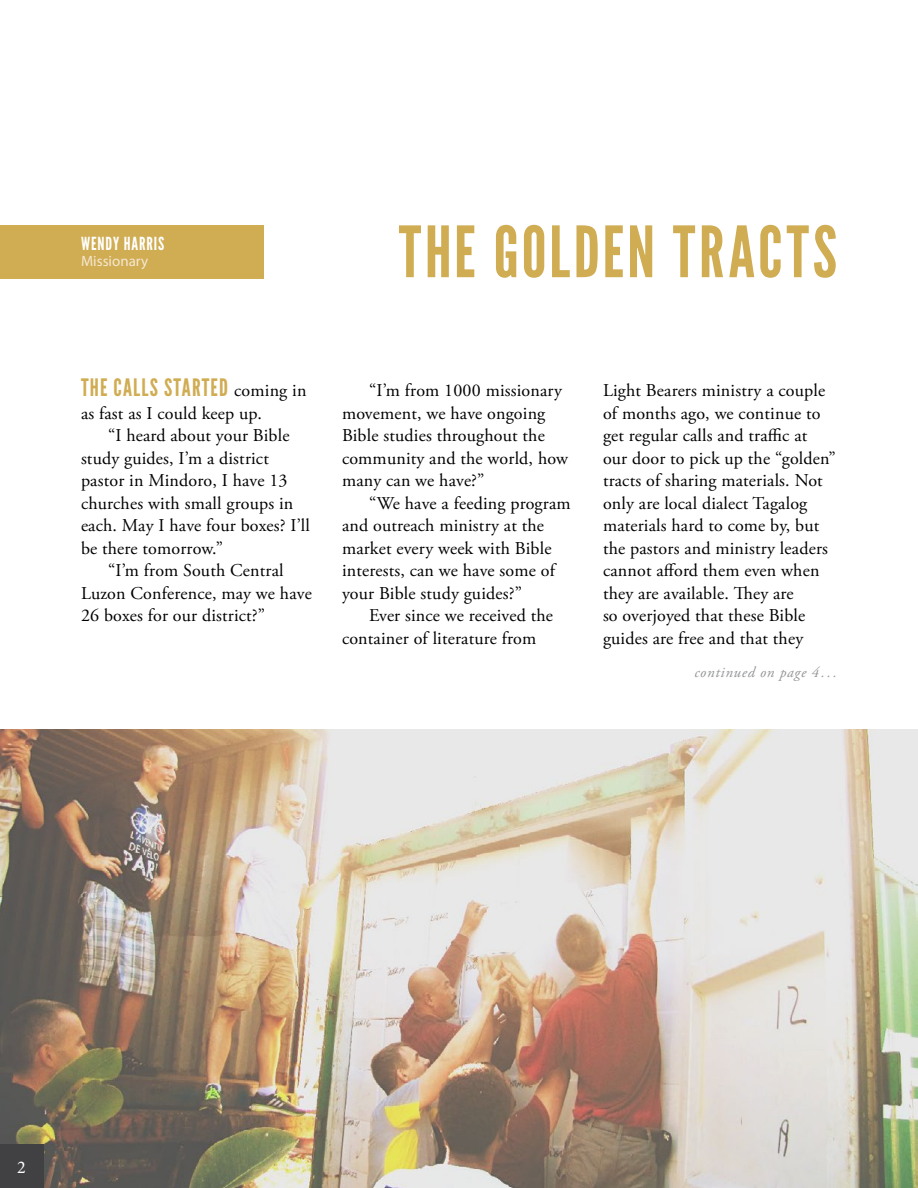
<style>
.page{position:relative;width:918px;height:1188px;background:#fff}
.page>*{position:absolute;margin:0;border:0;box-sizing:border-box;transform-origin:0 0}
.t1{font:70.5px "League Gothic";letter-spacing:.05em;color:#d0ac52}
.t2{font:24px "League Gothic";letter-spacing:.05em;color:#d0ac52}
.t3{font:18px/22.5px "Adobe Garamond Pro";letter-spacing:.01em;color:#000}
.t4{font:18px "League Gothic";letter-spacing:.05em;color:#fff}
.t5{font:18px "Minion Pro";color:#fff}
.t6{font:italic 15px "Adobe Garamond Pro";letter-spacing:.05em;color:#939598}
.t7{font:15px "Myriad Pro";color:#f4e8d2}
.s1{font-family:"Adobe Garamond Pro";font-size:18px;color:#000}
</style>
<div class="page">
<img style="left:0;top:729px;width:918px;height:459px">
<div style="left:0;top:1145px;width:43px;height:43px;background:#414042"></div>
<div style="left:0;top:225px;width:264px;height:54px;background:#d0ac52"></div>
<div style="left:905px;top:0;width:13px;height:1081px;background:#000;opacity:.15"></div>
<p class="t4" style="left:81px;top:233px;width:85px">WENDY HARRIS</p>
<p class="t7" style="left:81px;top:252px;width:69px">Missionary</p>
<h1 class="t1" style="left:399px;top:210px;width:440px">THE GOLDEN TRACTS</h1>
<h2 class="t2" style="left:81px;top:373px;width:227px">THE CALLS STARTED <span class="s1">coming in</span></h2>
<p class="t3" style="left:81px;top:402px;width:183px">as fast as I could keep up.</p>
<p class="t3" style="left:108px;top:425px;width:183px">“I heard about your Bible</p>
<p class="t3" style="left:81px;top:447px;width:189px">study guides, I’m a district</p>
<p class="t3" style="left:81px;top:470px;width:208px">pastor in Mindoro, I have 13</p>
<p class="t3" style="left:81px;top:492px;width:214px">churches with small groups in</p>
<p class="t3" style="left:81px;top:515px;width:230px">each. May I have four boxes? I’ll</p>
<p class="t3" style="left:81px;top:537px;width:144px">be there tomorrow.”</p>
<p class="t3" style="left:108px;top:560px;width:177px">“I’m from South Central</p>
<p class="t3" style="left:81px;top:582px;width:232px">Luzon Conference, may we have</p>
<p class="t3" style="left:81px;top:605px;width:186px">26 boxes for our district?”</p>
<p class="t3" style="left:342px;top:380px;width:228px;text-indent:27px">“I’m from 1000 missionary movement, we have ongoing<br>Bible studies throughout the community and the world, how many can we have?”</p>
<p class="t3" style="left:342px;top:492px;width:230px;text-indent:27px">“We have a feeding program and outreach ministry at the market every week with Bible interests, can we have some of your Bible study guides?”</p>
<p class="t3" style="left:342px;top:605px;width:213px;text-indent:27px">Ever since we received the container of literature from</p>
<p class="t3" style="left:603px;top:380px;width:234px">Light Bearers ministry a couple of months ago, we continue to get regular calls and traffic at our door to pick up the “golden” tracts of sharing materials. Not only are local dialect Tagalog materials hard to come by, but the pastors and ministry leaders cannot afford them even when they are available. They are<br>so overjoyed that these Bible guides are free and that they</p>
<p class="t6" style="left:694px;top:663px;width:144px">continued on page 4...</p>
<p class="t5" style="left:17px;top:1155px;width:10px">2</p>
</div>
